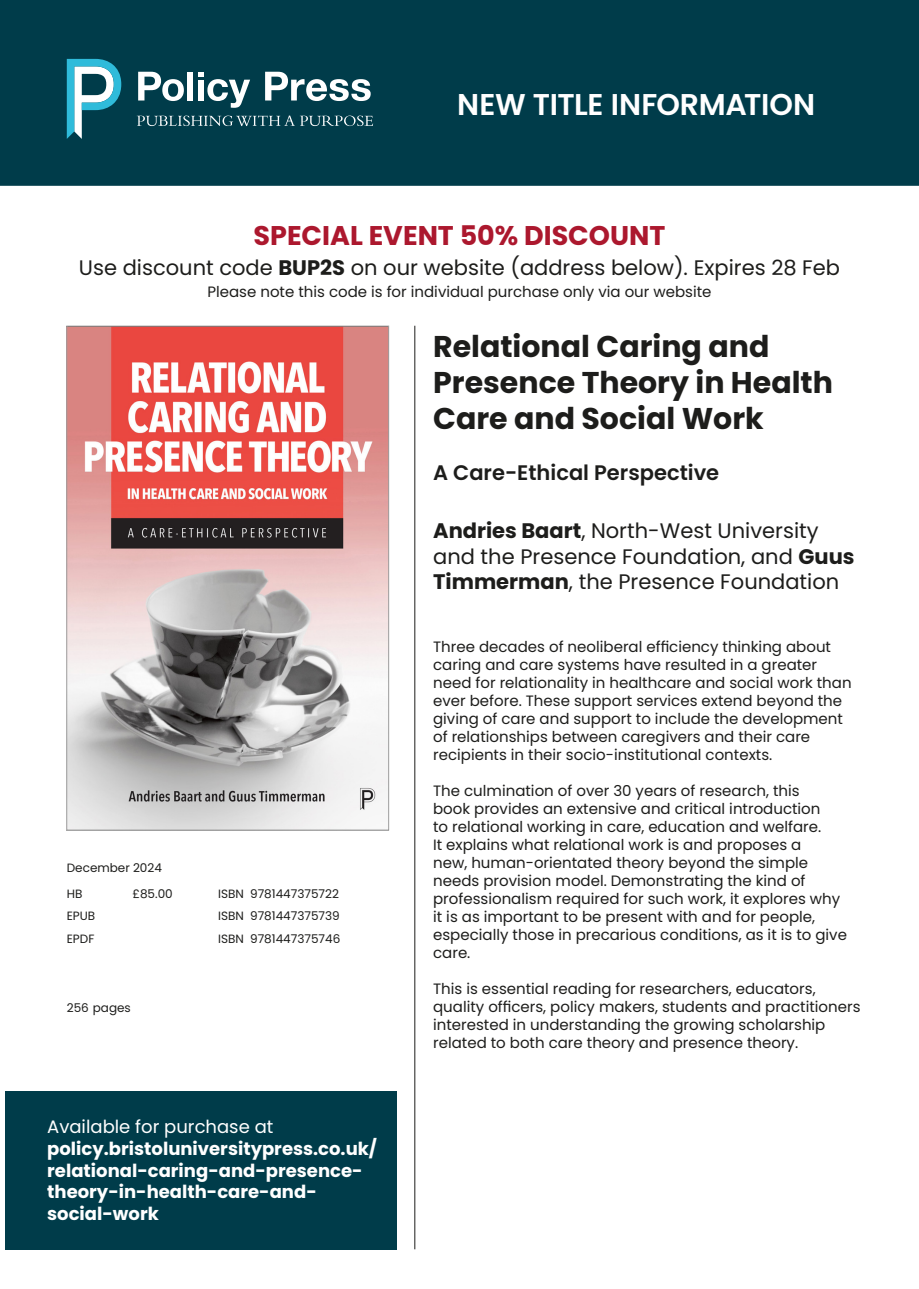
<style>
.page{position:relative;width:919px;height:1289px;background:#fff}
.page>*{position:absolute;margin:0;border:0;box-sizing:border-box;transform-origin:0 0}
.t1{font:700 30px/36px "Poppins";color:#1d1d1b}
.Subject{font:600 30px "Poppins";letter-spacing:-.01em;color:#fff}
.Launch_Discount{font:700 27px "Poppins";color:#ac182e}
.Authors{font:21px/25.2px "Poppins";color:#1d1d1b}
.Subtitle{font:600 21px "Poppins";color:#1d1d1b}
.Available_At{font:700 18px/21.6px "Poppins";color:#fff}
.Available_At-2{font:18px "Poppins";color:#fff}
.t2{font:15px/18px "Poppins";color:#1d1d1b}
.Price{font:12px "Poppins";color:#1d1d1b}
.Small_Print{font:12px "Poppins";color:#1d1d1b}
.s1{font-weight:700}
</style>
<div class="page">
<div style="left:0;top:0;width:918px;height:186px;background:#003c4a"></div>
<svg style="left:138px;top:72px;width:46px;height:29px"></svg>
<div style="left:187px;top:72px;width:6px;height:28px;background:#fff"></div>
<svg style="left:198px;top:72px;width:52px;height:36px"></svg>
<svg style="left:265px;top:72px;width:105px;height:29px"></svg>
<svg style="left:137px;top:116px;width:236px;height:10px;background:#3c6974"></svg>
<svg style="left:67px;top:59px;width:54px;height:80px"></svg>
<div style="left:5px;top:1091px;width:391px;height:158px;background:#003c4a"></div>
<img style="left:68px;top:328px;width:319px;height:500px">
<div style="left:66px;top:326px;width:323px;height:504px;border:1px solid #9d9d9d"></div>
<hr style="left:414px;top:326px;width:1px;height:923px;background:#1d1d1b">
<p class="Subject" style="left:457px;top:87px;width:359px">NEW TITLE INFORMATION</p>
<p class="Launch_Discount" style="left:253px;top:220px;width:413px">SPECIAL EVENT 50% DISCOUNT</p>
<p class="Authors" style="left:79px;top:255px;width:762px">Use discount code <span class="s1">BUP2S</span> on our website (address below). Expires 28 Feb</p>
<p class="t2" style="left:207px;top:283px;width:505px">Please note this code is for individual purchase only via our website</p>
<p class="t1" style="left:433px;top:328px;width:401px">Relational Caring and<br>Presence Theory in Health<br>Care and Social Work</p>
<p class="Subtitle" style="left:433px;top:460px;width:287px">A Care-Ethical Perspective</p>
<p class="Price" style="left:67px;top:860px;width:97px">December 2024</p>
<p class="Price" style="left:67px;top:886px;width:17px">HB</p>
<p class="Price" style="left:67px;top:931px;width:29px">EPDF</p>
<p class="Price" style="left:67px;top:908px;width:30px">EPUB</p>
<p class="Price" style="left:133px;top:886px;width:42px">£85.00</p>
<p class="Small_Print" style="left:250px;top:886px;width:90px">9781447375722</p>
<p class="Small_Print" style="left:250px;top:931px;width:92px">9781447375746</p>
<p class="Price" style="left:218px;top:886px;width:27px">ISBN</p>
<p class="Price" style="left:218px;top:908px;width:27px">ISBN</p>
<p class="Price" style="left:218px;top:931px;width:27px">ISBN</p>
<p class="Small_Print" style="left:250px;top:908px;width:91px">9781447375739</p>
<p class="Price" style="left:67px;top:1000px;width:66px">256 pages</p>
<p class="Available_At-2" style="left:47px;top:1116px;width:228px">Available for purchase at</p>
<p class="Available_At" style="left:47px;top:1137px;width:331px">policy.bristoluniversitypress.co.uk/ relational-caring-and-presence&shy;theory-in-health-care-and&shy;social-work</p>
<p class="Authors" style="left:433px;top:518px;width:423px"><span class="s1">Andries Baart</span>, North-West University and the Presence Foundation, and <span class="s1">Guus<br>Timmerman</span>, the Presence Foundation</p>
<p class="t2" style="left:433px;top:637px;width:420px">Three decades of neoliberal efficiency thinking about caring and care systems have resulted in a greater need for relationality in healthcare and social work than ever before. These support services extend beyond the giving of care and support to include the development of relationships between caregivers and their care recipients in their socio-institutional contexts.</p>
<p class="t2" style="left:433px;top:781px;width:415px">The culmination of over 30 years of research, this<br>book provides an extensive and critical introduction<br>to relational working in care, education and welfare.<br>It explains what relational work is and proposes a<br>new, human-orientated theory beyond the simple needs provision model. Demonstrating the kind of professionalism required for such work, it explores why it is as important to be present with and for people, especially those in precarious conditions, as it is to give care.</p>
<p class="t2" style="left:433px;top:979px;width:429px">This is essential reading for researchers, educators, quality officers, policy makers, students and practitioners interested in understanding the growing scholarship related to both care theory and presence theory.</p>
</div>
